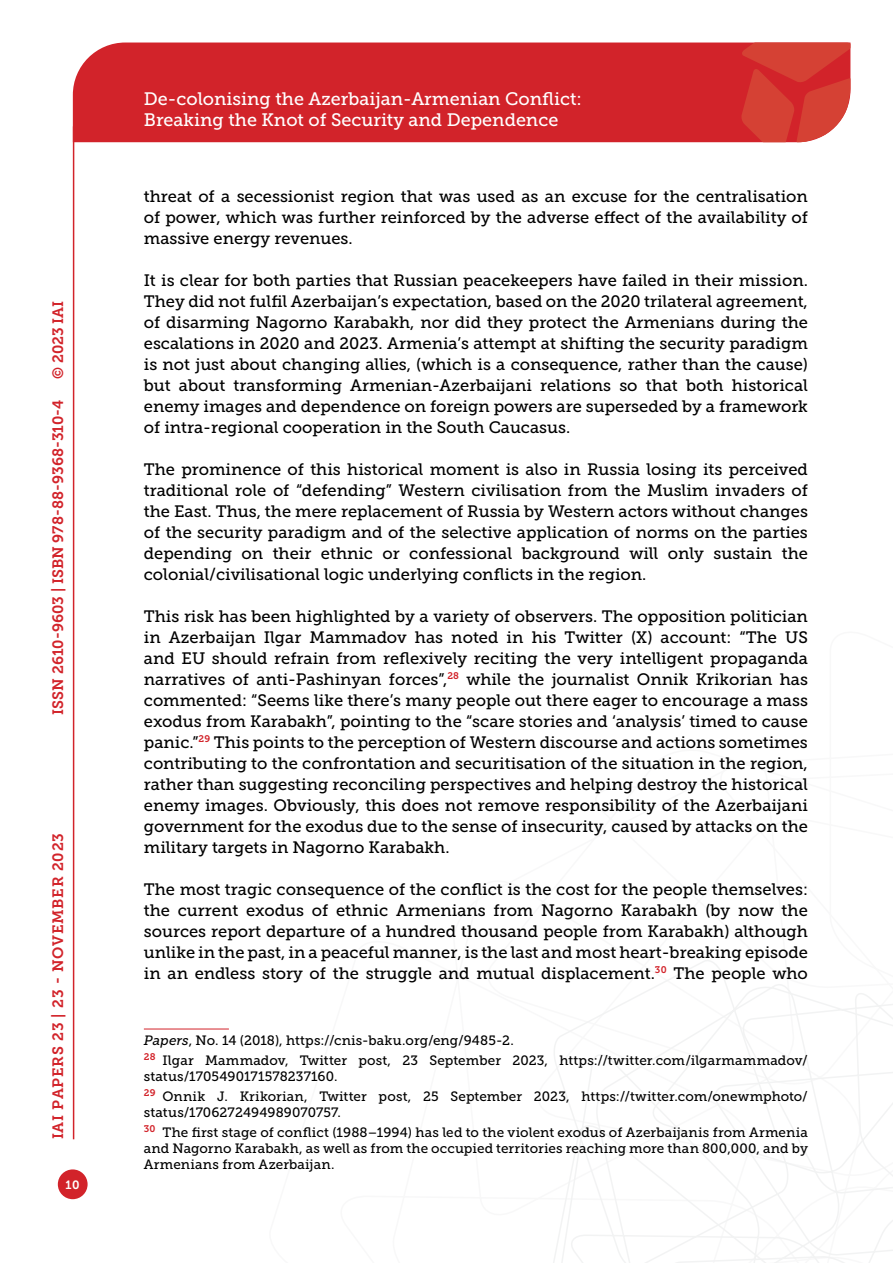
<style>
.page{position:relative;width:893px;height:1263px;background:#fff}
.page>*{position:absolute;margin:0;border:0;box-sizing:border-box;transform-origin:0 0}
.t1{font:18px/21.6px "Museo Slab 500";color:#fff}
.t2{font:16.5px/21px "Museo Slab 500";color:#000;text-align:justify}
.t3{font:15px "Museo Slab 700";color:#d2232a}
.t4{font:15px "Museo Slab 700";letter-spacing:.05em;color:#d2232a}
.t5{font:13.5px/19.8px "Museo Slab 500";letter-spacing:.01em;color:#000}
.t6{font:12px "Museo Slab 700";color:#fff}
.s1{font-style:italic}
</style>
<div class="page">
<svg style="left:553px;top:960px;width:340px;height:303px"></svg>
<div style="left:73px;top:43px;width:668px;height:99px;background:#d2232a"></div>
<svg style="left:741px;top:43px;width:109px;height:99px;background:#d6423b"></svg>
<div style="left:58px;top:1169px;width:30px;height:30px;background:#d2232a;border-radius:50%"></div>
<hr style="left:73px;top:126px;width:1px;height:1013px;background:#d2232a">
<hr style="left:144px;top:1029px;width:85px;height:1px;background:#d2232a">
<p class="t3" style="left:50px;top:379px;width:80px;rotate:-90deg">© 2023 IAI</p>
<p class="t3" style="left:49px;top:714px;width:316px;rotate:-90deg">ISSN 2610-9603 | ISBN 978-88-9368-310-4</p>
<p class="t4" style="left:50px;top:1139px;width:308px;rotate:-90deg">IAI Papers 23 | 23 - November 2023</p>
<p class="t6" style="left:65px;top:1178px;width:16px">10</p>
<p class="t1" style="left:144px;top:88px;width:439px">De-colonising the Azerbaijan-Armenian Conflict:<br>Breaking the Knot of Security and Dependence</p>
<p class="t2" style="left:144px;top:186px;width:666px">threat of a secessionist region that was used as an excuse for the centralisation of power, which was further reinforced by the adverse effect of the availability of massive energy revenues.</p>
<p class="t2" style="left:144px;top:270px;width:666px">It is clear for both parties that Russian peacekeepers have failed in their mission.<br>They did not fulfil Azerbaijan’s expectation, based on the 2020 trilateral agreement, of disarming Nagorno Karabakh, nor did they protect the Armenians during the escalations in 2020 and 2023. Armenia’s attempt at shifting the security paradigm is not just about changing allies, (which is a consequence, rather than the cause) but about transforming Armenian-Azerbaijani relations so that both historical enemy images and dependence on foreign powers are superseded by a framework of intra-regional cooperation in the South Caucasus.</p>
<p class="t2" style="left:144px;top:459px;width:666px">The prominence of this historical moment is also in Russia losing its perceived traditional role of “defending” Western civilisation from the Muslim invaders of the East. Thus, the mere replacement of Russia by Western actors without changes of the security paradigm and of the selective application of norms on the parties depending on their ethnic or confessional background will only sustain the colonial/civilisational logic underlying conflicts in the region.</p>
<p class="t2" style="left:144px;top:606px;width:666px">This risk has been highlighted by a variety of observers. The opposition politician in Azerbaijan Ilgar Mammadov has noted in his Twitter (X) account: “The US and EU should refrain from reflexively reciting the very intelligent propaganda narratives of anti-Pashinyan forces”,<sup>28</sup> while the journalist Onnik Krikorian has commented: “Seems like there’s many people out there eager to encourage a mass exodus from Karabakh”, pointing to the “scare stories and ‘analysis’ timed to cause panic.”<sup>29</sup> This points to the perception of Western discourse and actions sometimes contributing to the confrontation and securitisation of the situation in the region, rather than suggesting reconciling perspectives and helping destroy the historical enemy images. Obviously, this does not remove responsibility of the Azerbaijani government for the exodus due to the sense of insecurity, caused by attacks on the military targets in Nagorno Karabakh.</p>
<p class="t2" style="left:144px;top:879px;width:666px">The most tragic consequence of the conflict is the cost for the people themselves: the current exodus of ethnic Armenians from Nagorno Karabakh (by now the sources report departure of a hundred thousand people from Karabakh) although unlike in the past, in a peaceful manner, is the last and most heart-breaking episode in an endless story of the struggle and mutual displacement.<sup>30</sup> The people who</p>
<p class="t5" style="left:144px;top:1031px;width:666px"><span class="s1">Papers</span>, No. 14 (2018), https://cnis-baku.org/eng/9485-2.<br><sup>28</sup> Ilgar Mammadov, Twitter post, 23 September 2023, https://twitter.com/ilgarmammadov/</p>
<p class="t5" style="left:144px;top:1067px;width:665px">status/1705490171578237160.<br><sup>29</sup> Onnik J. Krikorian, Twitter post, 25 September 2023, https://twitter.com/onewmphoto/</p>
<p class="t5" style="left:144px;top:1103px;width:665px">status/1706272494989070757.<br><sup>30</sup> The first stage of conflict (1988–1994) has led to the violent exodus of Azerbaijanis from Armenia</p>
<p class="t5" style="left:144px;top:1140px;width:666px;line-height:16.2px">and Nagorno Karabakh, as well as from the occupied territories reaching more than 800,000, and by<br>Armenians from Azerbaijan.</p>
</div>
